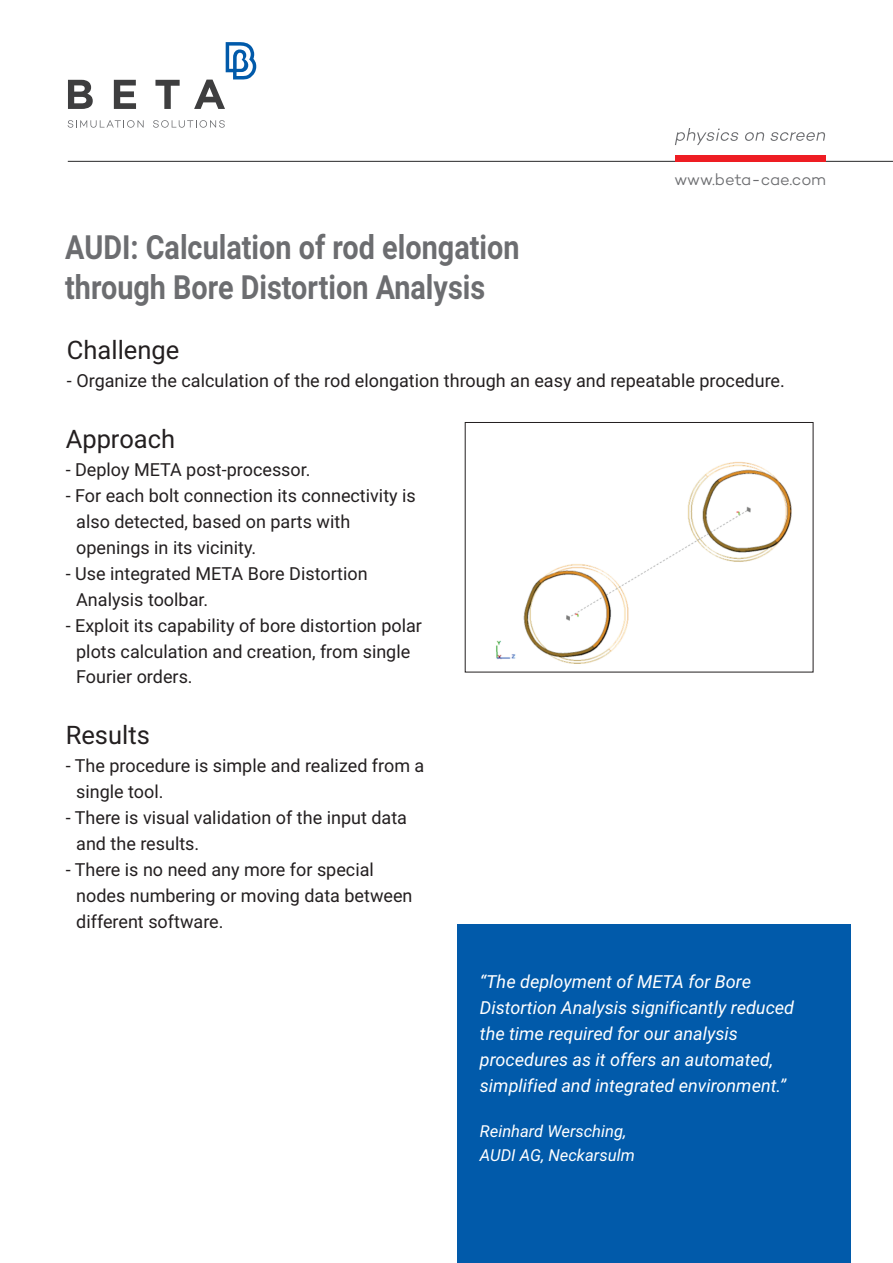
<style>
.page{position:relative;width:893px;height:1263px;background:#fff}
.page>*{position:absolute;margin:0;border:0;box-sizing:border-box;transform-origin:0 0}
.t1{font:700 33.3px/39.9px "Roboto";color:#6c6d70;scale:.86 1}
.t2{font:25.5px "Roboto";color:#231f20}
.t3{font:18px/26px "Roboto";color:#231f20}
.t4{font:italic 18px/26px "Roboto";color:#fff}
.t5{font:italic 16.5px/23.7px "Roboto";color:#fff}
.t6{font:16.5px "Campton Light DEMO";letter-spacing:-.01em;color:#6c6d70}
</style>
<div class="page">
<div style="left:457px;top:924px;width:393px;height:339px;background:#015aaa"></div>
<img style="left:470px;top:462px;width:338px;height:211px">
<svg style="left:68px;top:80px;width:25px;height:29px"></svg>
<svg style="left:114px;top:80px;width:22px;height:29px"></svg>
<svg style="left:155px;top:80px;width:25px;height:29px"></svg>
<svg style="left:194px;top:42px;width:62px;height:67px"></svg>
<svg style="left:68px;top:120px;width:76px;height:8px"></svg>
<svg style="left:153px;top:120px;width:72px;height:8px"></svg>
<svg style="left:675px;top:128px;width:63px;height:17px"></svg>
<svg style="left:745px;top:132px;width:19px;height:9px"></svg>
<svg style="left:770px;top:132px;width:55px;height:9px"></svg>
<hr style="left:68px;top:161px;width:825px;height:1px;background:#3e3e3f">
<div style="left:675px;top:155px;width:150px;height:7px;background:#ee1d23"></div>
<p class="t6" style="left:674px;top:172px;width:153px">www.beta-cae.com</p>
<h1 class="t1" style="left:65px;top:231px;width:530px">AUDI: Calculation of rod elongation through Bore Distortion Analysis</h1>
<h2 class="t2" style="left:67px;top:340px;width:114px">Challenge</h2>
<p class="t3" style="left:67px;top:370px;width:719px">- Organize the calculation of the rod elongation through an easy and repeatable procedure.</p>
<h2 class="t2" style="left:66px;top:429px;width:111px">Approach</h2>
<p class="t3" style="left:66px;top:459px;width:246px">- Deploy MΕΤΑ post-processor.</p>
<p class="t3" style="left:76px;top:484px;width:341px;text-indent:-11px">- For each bolt connection its connectivity is also detected, based on parts with openings in its vicinity.</p>
<p class="t3" style="left:76px;top:562px;width:293px;text-indent:-10px">- Use integrated META Bore Distortion<br>Analysis toolbar.</p>
<p class="t3" style="left:76px;top:614px;width:347px;text-indent:-10px">- Exploit its capability of bore distortion polar plots calculation and creation, from single<br>Fourier orders.</p>
<h2 class="t2" style="left:66px;top:725px;width:86px">Results</h2>
<p class="t3" style="left:76px;top:754px;width:350px;text-indent:-11px">- The procedure is simple and realized from a single tool.</p>
<p class="t3" style="left:76px;top:806px;width:332px;text-indent:-10px">- There is visual validation of the input data and the results.</p>
<p class="t3" style="left:76px;top:858px;width:338px;text-indent:-10px">- There is no need any more for special nodes numbering or moving data between different software.</p>
<p class="t4" style="left:480px;top:971px;width:316px">“The deployment of META for Bore Distortion Analysis significantly reduced the time required for our analysis procedures as it offers an automated, simplified and integrated environment.”</p>
<p class="t5" style="left:480px;top:1121px;width:156px">Reinhard Wersching,<br>AUDI AG, Neckarsulm</p>
</div>
